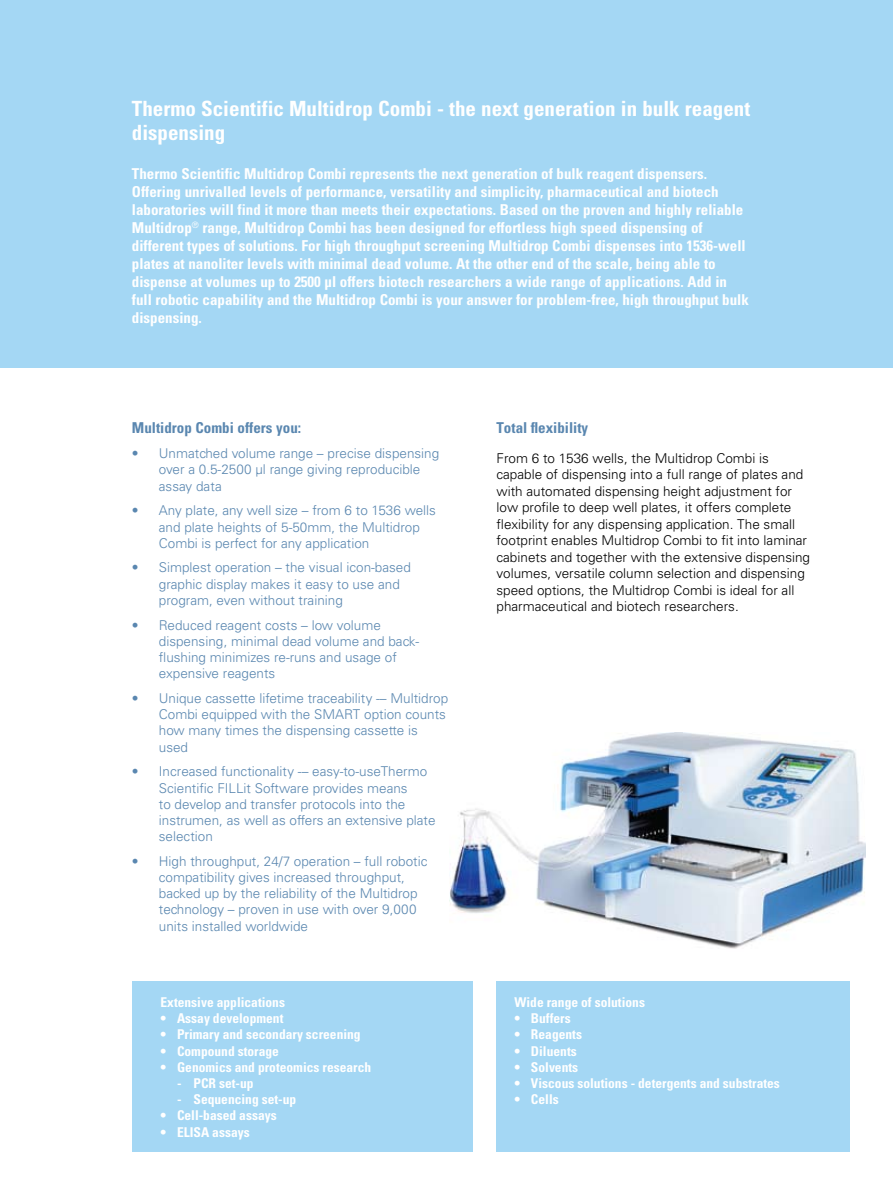
<style>
.page{position:relative;width:893px;height:1187px;background:#fff}
.page>*{position:absolute;margin:0;border:0;box-sizing:border-box;transform-origin:0 0}
.t1{font:700 condensed 21px/24px "Univers LT Std";color:#fff}
.t2{font:700 condensed 15px/18px "Univers LT Std";color:#fff}
.t3{font:700 condensed 15px "Univers LT Std";color:#5a87b0}
.t4{font:300 13.5px/16.2px "Univers LT Std";color:#5a87b0}
.t5{font:300 13.5px/16.5px "Univers LT Std";color:#000}
.t6{font:700 condensed 13.5px "Univers LT Std";color:#fff}
</style>
<div class="page">
<div style="left:496px;top:981px;width:354px;height:170px;background:#a4d7f4"></div>
<div style="left:132px;top:981px;width:340px;height:170px;background:#a4d7f4"></div>
<div style="left:0;top:0;width:893px;height:367px;background:#a4d7f4"></div>
<img style="left:450px;top:733px;width:415px;height:216px">
<h1 class="t1" style="left:132px;top:96px;width:620px">Thermo Scientific Multidrop Combi - the next generation in bulk reagent dispensing</h1>
<p class="t2" style="left:132px;top:165px;width:619px">Thermo Scientific Multidrop Combi represents the next generation of bulk reagent dispensers.<br>Offering unrivalled levels of performance, versatility and simplicity, pharmaceutical and biotech laboratories will find it more than meets their expectations. Based on the proven and highly reliable Multidrop<sup>®</sup> range, Multidrop Combi has been designed for effortless high speed dispensing of different types of solutions. For high throughput screening Multidrop Combi dispenses into 1536-well plates at nanoliter levels with minimal dead volume. At the other end of the scale, being able to dispense at volumes up to 2500 µl offers biotech researchers a wide range of applications. Add in full robotic capability and the Multidrop Combi is your answer for problem-free, high throughput bulk dispensing.</p>
<p class="t3" style="left:132px;top:419px;width:171px">Multidrop Combi offers you:</p>
<p class="t4" style="left:159px;top:445px;width:282px;text-indent:-27px">• Unmatched volume range – precise dispensing over a 0.5-2500 µl range giving reproducible assay data</p>
<p class="t4" style="left:159px;top:502px;width:279px;text-indent:-27px">• Any plate, any well size – from 6 to 1536 wells and plate heights of 5-50mm, the Multidrop<br>Combi is perfect for any application</p>
<p class="t4" style="left:159px;top:559px;width:254px;text-indent:-27px">• Simplest operation – the visual icon-based graphic display makes it easy to use and program, even without training</p>
<p class="t4" style="left:159px;top:616px;width:262px;text-indent:-27px">• Reduced reagent costs – low volume dispensing, minimal dead volume and back&shy;flushing minimizes re-runs and usage of expensive reagents</p>
<p class="t4" style="left:159px;top:690px;width:291px;text-indent:-27px">• Unique cassette lifetime traceability -– Multidrop Combi equipped with the SMART option counts how many times the dispensing cassette is used</p>
<p class="t4" style="left:159px;top:763px;width:278px;text-indent:-27px">• Increased functionality -– easy-to-useThermo Scientific FILLit Software provides means<br>to develop and transfer protocols into the instrumen, as well as offers an extensive plate selection</p>
<p class="t4" style="left:159px;top:852px;width:270px;text-indent:-27px">• High throughput, 24/7 operation – full robotic compatibility gives increased throughput, backed up by the reliability of the Multidrop technology – proven in use with over 9,000 units installed worldwide</p>
<p class="t6" style="left:161px;top:993px;width:126px">Extensive applications</p>
<p class="t6" style="left:161px;top:1010px;width:124px">• Assay development</p>
<p class="t6" style="left:161px;top:1026px;width:202px">• Primary and secondary screening</p>
<p class="t6" style="left:161px;top:1042px;width:120px">• Compound storage</p>
<p class="t6" style="left:161px;top:1058px;width:212px">• Genomics and proteomics research</p>
<p class="t6" style="left:177px;top:1074px;width:78px">- PCR set-up</p>
<p class="t6" style="left:177px;top:1091px;width:121px">- Sequencing set-up</p>
<p class="t6" style="left:161px;top:1107px;width:118px">• Cell-based assays</p>
<p class="t6" style="left:161px;top:1123px;width:91px">• ELISA assays</p>
<p class="t3" style="left:496px;top:419px;width:93px">Total flexibility</p>
<p class="t5" style="left:496px;top:449px;width:315px">From 6 to 1536 wells, the Multidrop Combi is capable of dispensing into a full range of plates and with automated dispensing height adjustment for low profile to deep well plates, it offers complete flexibility for any dispensing application. The small footprint enables Multidrop Combi to fit into laminar cabinets and together with the extensive dispensing volumes, versatile column selection and dispensing speed options, the Multidrop Combi is ideal for all pharmaceutical and biotech researchers.</p>
<p class="t6" style="left:514px;top:993px;width:132px">Wide range of solutions</p>
<p class="t6" style="left:514px;top:1010px;width:58px">• Buffers</p>
<p class="t6" style="left:514px;top:1026px;width:69px">• Reagents</p>
<p class="t6" style="left:514px;top:1042px;width:64px">• Diluents</p>
<p class="t6" style="left:514px;top:1058px;width:65px">• Solvents</p>
<p class="t6" style="left:514px;top:1074px;width:267px">• Viscous solutions - detergents and substrates</p>
<p class="t6" style="left:514px;top:1091px;width:46px">• Cells</p>
</div>
